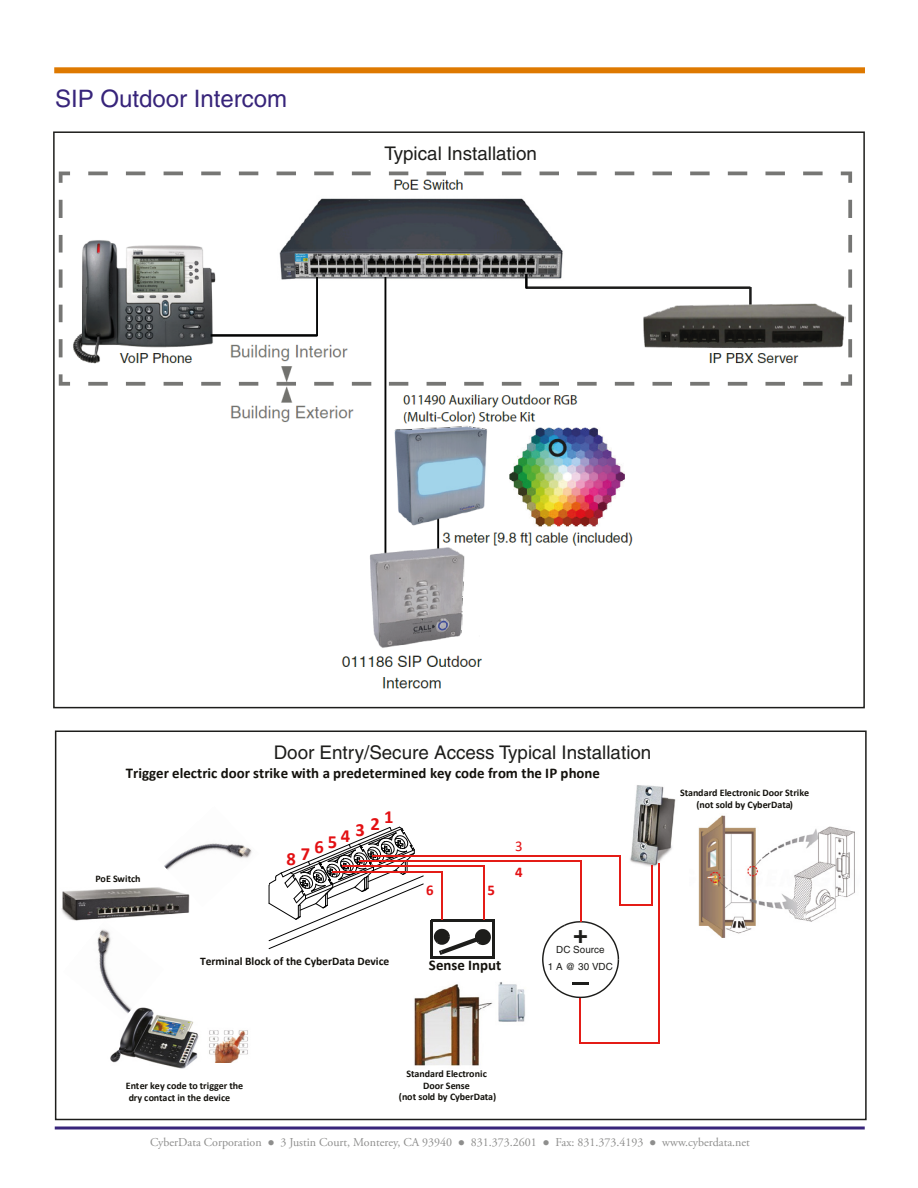
<style>
.page{position:relative;width:918px;height:1188px;background:#fff}
.page>*{position:absolute;margin:0;border:0;box-sizing:border-box;transform-origin:0 0}
.t1{font:700 25.5px "Helvetica";color:#1d1d1b}
.t2{font:24px "Helvetica";color:#37247a}
.t3{font:18.75px "Helvetica";color:#1d1d1b}
.t4{font:700 18.6px "Calibri";color:#e31013}
.t5{font:700 14.85px "Calibri";color:#13110c}
.t6{font:700 14.85px "Calibri";color:#e31013}
.t7{font:14.85px "Calibri";color:#e31013}
.t8{font:12px "Adobe Garamond Pro";color:#8e8e8d}
.t9{font:700 11.55px "Calibri";color:#13110c}
.t10{font:700 10.05px/11.9px "Calibri";letter-spacing:-.01em;color:#13110c;text-align:center}
.t11{font:9.9px "Helvetica";letter-spacing:.005em;color:#1d1d1b}
</style>
<div class="page">
<img style="left:58px;top:171px;width:795px;height:518px">
<svg style="left:55px;top:1126px;width:810px;height:4px"></svg>
<div style="left:54px;top:67px;width:811px;height:6px;background:#de7900"></div>
<div style="left:55px;top:731px;width:812px;height:389px;border:2px solid #1d1d1b"></div>
<img style="left:620px;top:785px;width:56px;height:82px">
<svg style="left:269px;top:827px;width:154px;height:122px"></svg>
<hr style="left:579px;top:998px;width:2px;height:46px;background:#e41c17">
<hr style="left:580px;top:1043px;width:80px;height:1px;background:#e41c17">
<hr style="left:658px;top:863px;width:2px;height:180px;background:#e41c17">
<svg style="left:542px;top:921px;width:77px;height:77px"></svg>
<hr style="left:573px;top:982px;width:16px;height:3px;background:#1d1d1b">
<svg style="left:434px;top:929px;width:57px;height:26px"></svg>
<hr style="left:431px;top:920px;width:64px;height:2px;background:#1d1d1b">
<hr style="left:493px;top:921px;width:2px;height:37px;background:#1d1d1b">
<hr style="left:430px;top:956px;width:64px;height:2px;background:#1d1d1b">
<hr style="left:430px;top:920px;width:2px;height:37px;background:#1d1d1b">
<hr style="left:581px;top:860px;width:1px;height:62px;background:#e41c17">
<hr style="left:359px;top:860px;width:222px;height:2px;background:#e41c17">
<hr style="left:483px;top:865px;width:2px;height:55px;background:#e41c17">
<hr style="left:342px;top:865px;width:142px;height:1px;background:#e41c17">
<hr style="left:441px;top:871px;width:1px;height:49px;background:#e41c17">
<hr style="left:332px;top:871px;width:110px;height:2px;background:#e41c17">
<hr style="left:372px;top:855px;width:248px;height:2px;background:#e41c17">
<hr style="left:619px;top:856px;width:1px;height:50px;background:#e41c17">
<hr style="left:620px;top:904px;width:33px;height:2px;background:#e41c17">
<hr style="left:651px;top:865px;width:2px;height:40px;background:#e41c17">
<img style="left:61px;top:887px;width:129px;height:34px">
<img style="left:157px;top:843px;width:95px;height:64px">
<img style="left:698px;top:815px;width:157px;height:123px">
<img style="left:414px;top:982px;width:111px;height:84px">
<img style="left:110px;top:1016px;width:89px;height:53px">
<img style="left:97px;top:929px;width:67px;height:91px">
<img style="left:209px;top:1030px;width:39px;height:33px">
<h2 class="t2" style="left:55px;top:85px;width:234px">SIP Outdoor Intercom</h2>
<h3 class="t3" style="left:385px;top:143px;width:154px">Typical Installation</h3>
<h3 class="t3" style="left:274px;top:742px;width:379px">Door Entry/Secure Access Typical Installation</h3>
<h3 class="t5" style="left:126px;top:763px;width:476px">Trigger electric door strike with a predetermined key code from the IP phone</h3>
<p class="t10" style="left:95px;top:873px;width:47px">PoE Switch</p>
<h3 class="t4" style="left:384px;top:804px;width:11px">1</h3>
<h3 class="t4" style="left:370px;top:810px;width:11px">2</h3>
<h3 class="t4" style="left:356px;top:817px;width:11px">3</h3>
<h3 class="t4" style="left:341px;top:823px;width:11px">4</h3>
<h3 class="t4" style="left:328px;top:829px;width:11px">5</h3>
<h3 class="t4" style="left:301px;top:838px;width:25px">76</h3>
<h3 class="t4" style="left:286px;top:846px;width:11px">8</h3>
<p class="t9" style="left:200px;top:953px;width:191px">Terminal Block of the CyberData Device</p>
<h3 class="t6" style="left:426px;top:880px;width:9px">6</h3>
<h3 class="t6" style="left:488px;top:880px;width:9px">5</h3>
<h3 class="t7" style="left:515px;top:836px;width:9px">3</h3>
<h3 class="t6" style="left:515px;top:862px;width:9px">4</h3>
<h3 class="t5" style="left:429px;top:955px;width:74px">Sense Input</h3>
<h1 class="t1" style="left:573px;top:918px;width:16px">+</h1>
<p class="t11" style="left:548px;top:960px;width:66px">1A@30VDC</p>
<p class="t11" style="left:556px;top:944px;width:50px">DC Source</p>
<p class="t10" style="left:126px;top:1079px;width:119px;text-align:left">Enter key code to trigger the dry contact in the device</p>
<p class="t10" style="left:399px;top:1067px;width:99px">Standard Electronic<br>Door Sense<br>(not sold by CyberData)</p>
<p class="t10" style="left:680px;top:787px;width:131px">Standard Electronic Door Strike (not sold by CyberData)</p>
<p class="t8" style="left:150px;top:1135px;width:601px">CyberData Corporation ● 3 Justin Court, Monterey, CA 93940 ● 831.373.2601 ● Fax: 831.373.4193 ● www.cyberdata.net</p>
</div>
